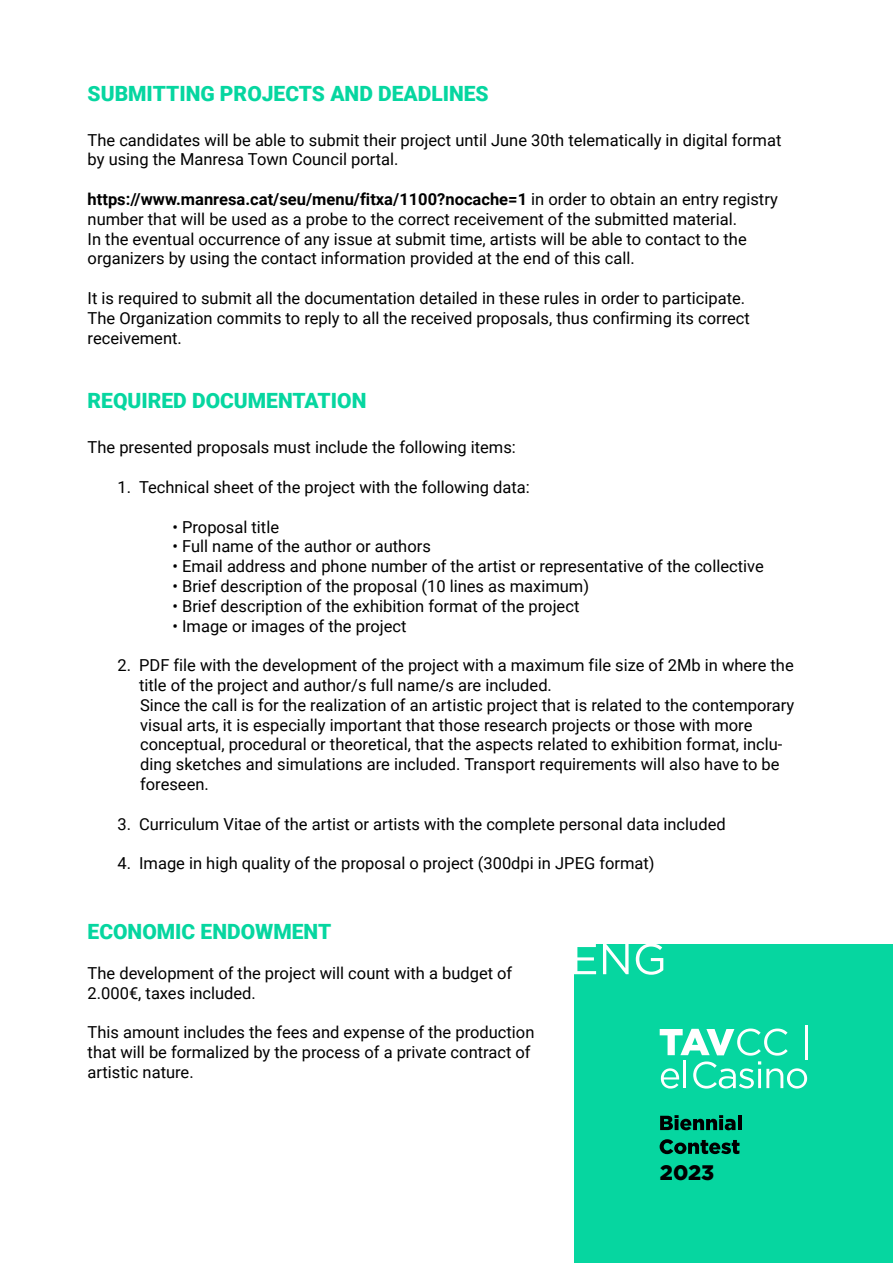
<style>
.page{position:relative;width:893px;height:1263px;background:#fff}
.page>*{position:absolute;margin:0;border:0;box-sizing:border-box;transform-origin:0 0}
.t1{font:900 21px "Roboto";color:#06d6a0}
.t2{font:900 21px "Gotham";color:#000}
.t3{font:16.5px/19.8px "Roboto";color:#000}
.s1{font-weight:700}
</style>
<div class="page">
<div style="left:574px;top:944px;width:319px;height:319px;background:#06d6a0"></div>
<hr style="left:805px;top:1025px;width:2px;height:35px;background:#fff">
<svg style="left:660px;top:1028px;width:147px;height:60px"></svg>
<svg style="left:660px;top:1115px;width:75px;height:15px"></svg>
<hr style="left:738px;top:1115px;width:3px;height:15px;background:#000">
<svg style="left:660px;top:1139px;width:79px;height:15px"></svg>
<svg style="left:574px;top:944px;width:89px;height:31px"></svg>
<p class="t1" style="left:88px;top:78px;width:403px">SUBMITTING PROJECTS AND DEADLINES</p>
<p class="t3" style="left:88px;top:129px;width:695px">The candidates will be able to submit their project until June 30th telematically in digital format by using the Manresa Town Council portal.</p>
<p class="t3" style="left:88px;top:189px;width:692px"><span class="s1">https://www.manresa.cat/seu/menu/fitxa/1100?nocache=1</span> in order to obtain an entry registry number that will be used as a probe to the correct receivement of the submitted material.<br>In the eventual occurrence of any issue at submit time, artists will be able to contact to the organizers by using the contact information provided at the end of this call.</p>
<p class="t3" style="left:88px;top:288px;width:664px">It is required to submit all the documentation detailed in these rules in order to participate.<br>The Organization commits to reply to all the received proposals, thus confirming its correct receivement.</p>
<p class="t1" style="left:88px;top:386px;width:280px">REQUIRED DOCUMENTATION</p>
<p class="t3" style="left:88px;top:437px;width:430px">The presented proposals must include the following items:</p>
<p class="t3" style="left:118px;top:477px;width:414px">1. Technical sheet of the project with the following data:</p>
<p class="t3" style="left:172px;top:516px;width:108px">• Proposal title</p>
<p class="t3" style="left:172px;top:536px;width:260px">• Full name of the author or authors</p>
<p class="t3" style="left:172px;top:556px;width:593px">• Email address and phone number of the artist or representative of the collective</p>
<p class="t3" style="left:172px;top:576px;width:418px">• Brief description of the proposal (10 lines as maximum)</p>
<p class="t3" style="left:172px;top:595px;width:408px">• Brief description of the exhibition format of the project</p>
<p class="t3" style="left:172px;top:615px;width:236px">• Image or images of the project</p>
<p class="t3" style="left:139px;top:655px;width:657px;text-indent:-22px">2. PDF file with the development of the project with a maximum file size of 2Mb in where the title of the project and author/s full name/s are included.<br>Since the call is for the realization of an artistic project that is related to the contemporary visual arts, it is especially important that those research projects or those with more conceptual, procedural or theoretical, that the aspects related to exhibition format, inclu&shy;ding sketches and simulations are included. Transport requirements will also have to be foreseen.</p>
<p class="t3" style="left:118px;top:813px;width:610px">3. Curriculum Vitae of the artist or artists with the complete personal data included</p>
<p class="t3" style="left:118px;top:853px;width:539px">4. Image in high quality of the proposal o project (300dpi in JPEG format)</p>
<p class="t1" style="left:88px;top:917px;width:245px">ECONOMIC ENDOWMENT</p>
<p class="t3" style="left:88px;top:963px;width:426px">The development of the project will count with a budget of<br>2.000€, taxes included.</p>
<p class="t3" style="left:88px;top:1022px;width:448px">This amount includes the fees and expense of the production that will be formalized by the process of a private contract of artistic nature.</p>
<p class="t2" style="left:660px;top:1160px;width:56px">2023</p>
</div>
